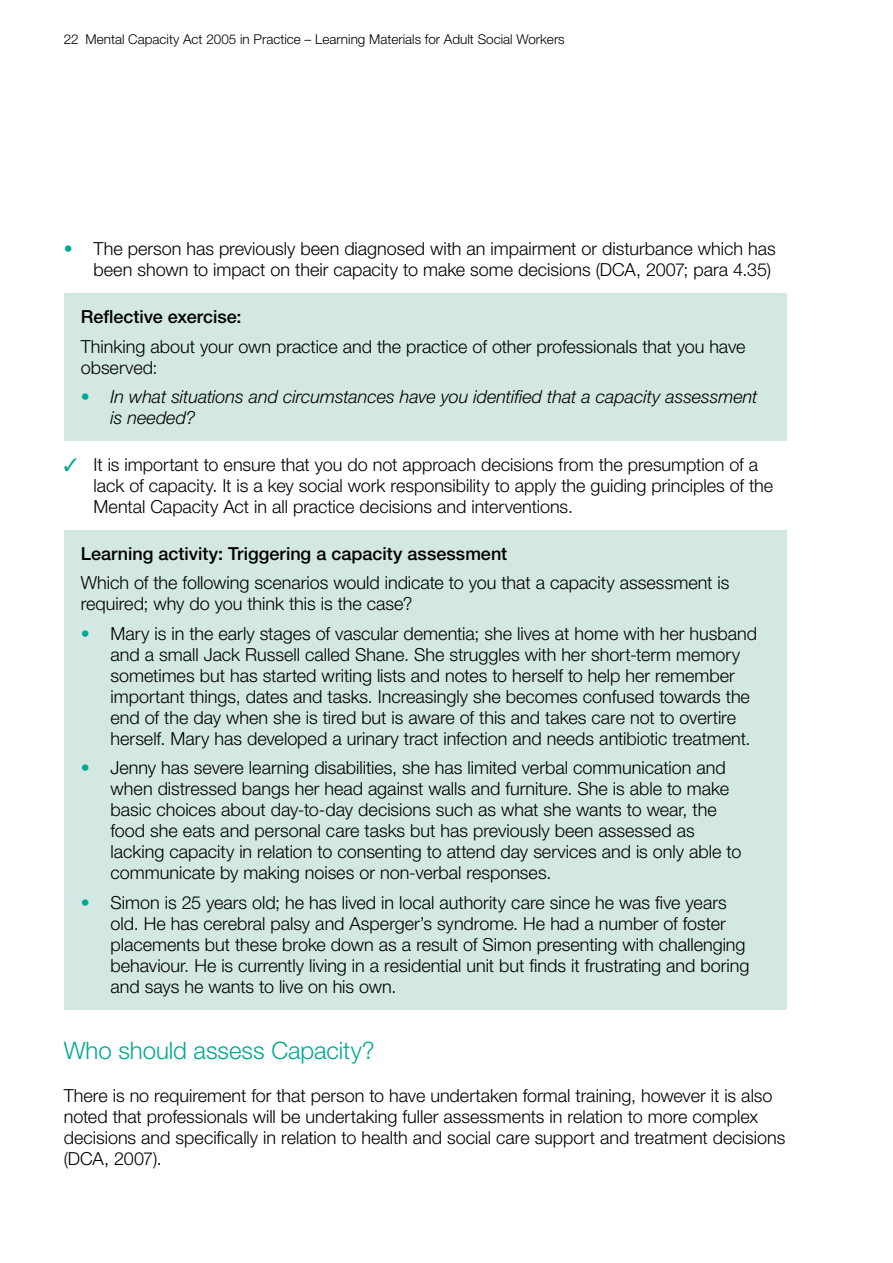
<style>
.page{position:relative;width:893px;height:1263px;background:#fff}
.page>*{position:absolute;margin:0;border:0;box-sizing:border-box;transform-origin:0 0}
.B_Heading{font:300 24px "Helvetica Neue LT Std";letter-spacing:-.005em;color:#00a98f}
.Body_No_Numbers{font:300 18px/21px "Helvetica Neue LT Std";color:#000}
.t1{font:italic 300 18px/21px "Helvetica Neue LT Std";letter-spacing:-.005em;color:#000}
.t2{font:300 13.5px "Helvetica Neue LT Std";color:#000}
.s1{color:#00a98f}
.s2{font-weight:500}
.s3{font-style:normal;color:#00a98f}
</style>
<div class="page">
<div style="left:64px;top:293px;width:723px;height:148px;background:#d3e8e3"></div>
<div style="left:64px;top:530px;width:723px;height:479px;background:#d3e8e3"></div>
<p class="t2" style="left:64px;top:31px;width:502px">22 Mental Capacity Act 2005 in Practice – Learning Materials for Adult Social Workers</p>
<p class="Body_No_Numbers" style="left:64px;top:238px;width:713px;text-align:right"><span class="s1">•</span> The person has previously been diagnosed with an impairment or disturbance which has been shown to impact on their capacity to make some decisions (DCA, 2007; para 4.35)</p>
<p class="Body_No_Numbers" style="left:81px;top:302px;width:666px;line-height:29.5px"><span class="s2">Reflective exercise:<br></span>Thinking about your own practice and the practice of other professionals that you have</p>
<p class="Body_No_Numbers" style="left:81px;top:356px;width:78px">observed:</p>
<p class="t1" style="left:111px;top:386px;width:648px;text-indent:-30px"><span class="s3">•</span> In what situations and circumstances have you identified that a capacity assessment is needed?</p>
<p class="Body_No_Numbers" style="left:94px;top:453px;width:681px;text-indent:-30px"><span class="s1">✓</span> It is important to ensure that you do not approach decisions from the presumption of a lack of capacity. It is a key social work responsibility to apply the guiding principles of the<br>Mental Capacity Act in all practice decisions and interventions.</p>
<p class="Body_No_Numbers" style="left:81px;top:538px;width:650px;line-height:29.5px"><span class="s2">Learning activity: Triggering a capacity assessment<br></span>Which of the following scenarios would indicate to you that a capacity assessment is</p>
<p class="Body_No_Numbers" style="left:81px;top:593px;width:333px">required; why do you think this is the case?</p>
<p class="Body_No_Numbers" style="left:111px;top:622px;width:648px;text-indent:-30px"><span class="s1">•</span> Mary is in the early stages of vascular dementia; she lives at home with her husband and a small Jack Russell called Shane. She struggles with her short-term memory sometimes but has started writing lists and notes to herself to help her remember important things, dates and tasks. Increasingly she becomes confused towards the end of the day when she is tired but is aware of this and takes care not to overtire herself. Mary has developed a urinary tract infection and needs antibiotic treatment.</p>
<p class="Body_No_Numbers" style="left:111px;top:757px;width:632px;text-indent:-30px"><span class="s1">•</span> Jenny has severe learning disabilities, she has limited verbal communication and when distressed bangs her head against walls and furniture. She is able to make basic choices about day-to-day decisions such as what she wants to wear, the food she eats and personal care tasks but has previously been assessed as lacking capacity in relation to consenting to attend day services and is only able to communicate by making noises or non-verbal responses.</p>
<p class="Body_No_Numbers" style="left:111px;top:891px;width:640px;text-indent:-30px"><span class="s1">•</span> Simon is 25 years old; he has lived in local authority care since he was five years old. He has cerebral palsy and Asperger’s syndrome. He had a number of foster placements but these broke down as a result of Simon presenting with challenging behaviour. He is currently living in a residential unit but finds it frustrating and boring and says he wants to live on his own.</p>
<h2 class="B_Heading" style="left:64px;top:1036px;width:313px">Who should assess Capacity?</h2>
<p class="Body_No_Numbers" style="left:64px;top:1084px;width:723px">There is no requirement for that person to have undertaken formal training, however it is also noted that professionals will be undertaking fuller assessments in relation to more complex decisions and specifically in relation to health and social care support and treatment decisions (DCA, 2007).</p>
</div>
